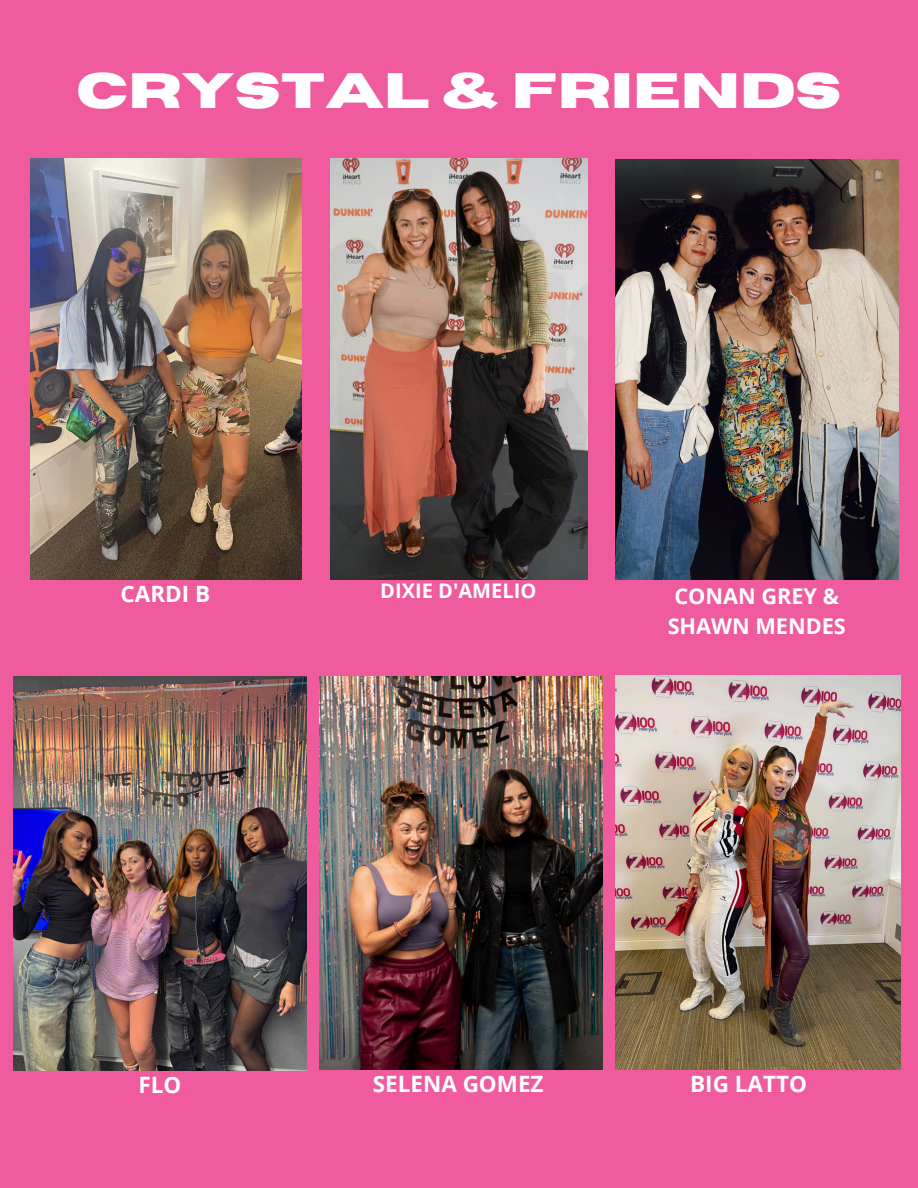
<style>
.page{position:relative;width:918px;height:1188px;background:#ef5b9c}
.page>*{position:absolute;margin:0;border:0;box-sizing:border-box;transform-origin:0 0}
.t1{font:700 49.5px "Horizon";color:#fff}
.t2{font:700 22.5px "Open Sans";color:#fff}
.t3{font:700 21.75px/30.5px "Open Sans";color:#fff;text-align:center}
.t4{font:700 20.1px "Open Sans";color:#fff}
</style>
<div class="page">
<img style="left:30px;top:159px;width:271px;height:420px">
<img style="left:615px;top:160px;width:284px;height:420px">
<img style="left:615px;top:676px;width:286px;height:394px">
<img style="left:331px;top:159px;width:256px;height:420px">
<img style="left:319px;top:677px;width:284px;height:392px">
<img style="left:13px;top:677px;width:294px;height:393px">
<h1 class="t1" style="left:76px;top:66px;width:767px">CRYSTAL &amp; FRIENDS</h1>
<p class="t2" style="left:121px;top:578px;width:91px">CARDI B</p>
<p class="t4" style="left:380px;top:577px;width:158px">DIXIE D'AMELIO</p>
<p class="t3" style="left:668px;top:580px;width:180px">CONAN GREY &amp;<br>SHAWN MENDES</p>
<p class="t2" style="left:138px;top:1069px;width:44px">FLO</p>
<h2 class="t2" style="left:373px;top:1068px;width:172px">SELENA GOMEZ</h2>
<h2 class="t2" style="left:690px;top:1068px;width:118px">BIG LATTO</h2>
</div>
